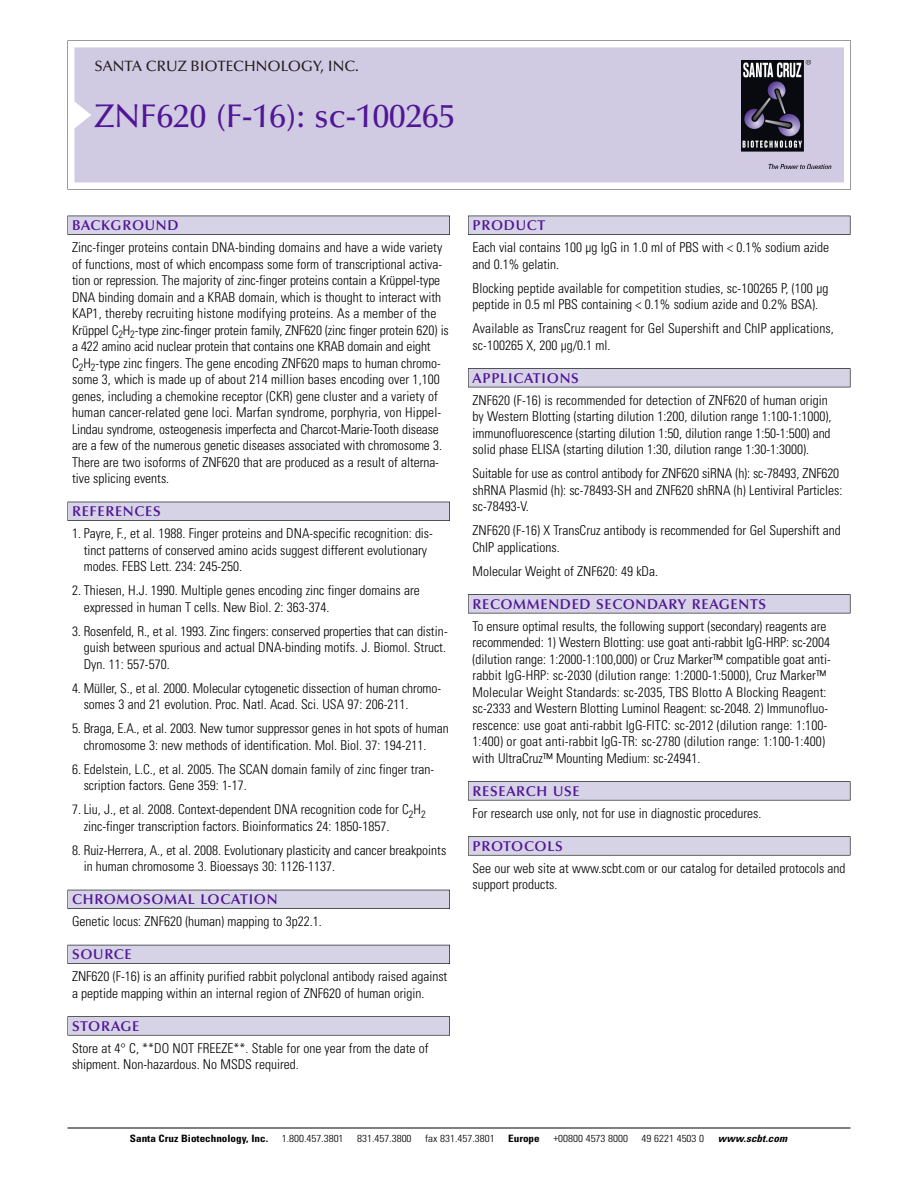
<style>
.page{position:relative;width:918px;height:1188px;background:#fff}
.page>*{position:absolute;margin:0;border:0;box-sizing:border-box;transform-origin:0 0}
.t1{font:500 33px "Optima";color:#511695}
.t2{font:500 15px "Optima";color:#231f20}
.t3{font:600 14.25px "Optima";letter-spacing:.05em;color:#511695}
.t4{font:300 condensed 13.5px/16.5px "Univers";color:#000}
.t5{font:300 condensed 10.2px "Univers";color:#000;scale:1.1 1}
.t6{font:700 condensed 10.2px "Univers";color:#000;scale:1.1 1}
.t7{font:italic 700 condensed 10.2px "Univers";letter-spacing:.005em;color:#000;scale:1.1 1}
</style>
<div class="page">
<svg style="left:68px;top:40px;width:783px;height:149px"></svg>
<div style="left:74px;top:47px;width:770px;height:135px;background:#d1cae3"></div>
<img style="left:741px;top:60px;width:90px;height:108px">
<div style="left:68px;top:216px;width:382px;height:19px;background:#525155"></div>
<div style="left:68px;top:216px;width:381px;height:18px;background:#d7d3e7"></div>
<div style="left:68px;top:502px;width:382px;height:19px;background:#515055"></div>
<div style="left:68px;top:502px;width:381px;height:18px;background:#d7d3e7"></div>
<div style="left:68px;top:890px;width:382px;height:19px;background:#525158"></div>
<div style="left:68px;top:890px;width:381px;height:18px;background:#d7d3e7"></div>
<div style="left:68px;top:945px;width:382px;height:19px;background:#54535a"></div>
<div style="left:68px;top:945px;width:381px;height:18px;background:#d7d3e7"></div>
<svg style="left:68px;top:1016px;width:382px;height:20px"></svg>
<div style="left:68px;top:1017px;width:381px;height:18px;background:#d7d3e7"></div>
<div style="left:468px;top:216px;width:382px;height:19px;background:#525155"></div>
<div style="left:468px;top:216px;width:382px;height:18px;background:#d7d3e7"></div>
<div style="left:468px;top:368px;width:382px;height:19px;background:#525155"></div>
<div style="left:468px;top:369px;width:382px;height:18px;background:#d7d3e7"></div>
<div style="left:468px;top:594px;width:382px;height:19px;background:#545357"></div>
<div style="left:468px;top:595px;width:382px;height:18px;background:#d7d3e7"></div>
<div style="left:468px;top:781px;width:382px;height:19px;background:#575759"></div>
<div style="left:468px;top:782px;width:382px;height:18px;background:#d7d3e7"></div>
<svg style="left:468px;top:836px;width:382px;height:20px"></svg>
<div style="left:468px;top:837px;width:382px;height:18px;background:#d7d3e7"></div>
<hr style="left:68px;top:1128px;width:782px;height:1px;background:#000">
<p class="t2" style="left:94px;top:61px;width:266px">SANTA CRUZ BIOTECHNOLOGY, INC.</p>
<h1 class="t1" style="left:94px;top:103px;width:362px">ZNF620 (F-16): sc-100265</h1>
<p class="t3" style="left:72px;top:219px;width:108px">BACKGROUND</p>
<p class="t4" style="left:72px;top:240px;width:378px">Zinc-finger proteins contain DNA-binding domains and have a wide variety of functions, most of which encompass some form of transcriptional activa&shy;tion or repression. The majority of zinc-finger proteins contain a Krüppel-type DNA binding domain and a KRAB domain, which is thought to interact with KAP1, thereby recruiting histone modifying proteins. As a member of the Krüppel C<sub>2</sub>H<sub>2</sub>-type zinc-finger protein family, ZNF620 (zinc finger protein 620) is a 422 amino acid nuclear protein that contains one KRAB domain and eight C<sub>2</sub>H<sub>2</sub>-type zinc fingers. The gene encoding ZNF620 maps to human chromo&shy;some 3, which is made up of about 214 million bases encoding over 1,100 genes, including a chemokine receptor (CKR) gene cluster and a variety of human cancer-related gene loci. Marfan syndrome, porphyria, von Hippel-Lindau syndrome, osteogenesis imperfecta and Charcot-Marie-Tooth disease are a few of the numerous genetic diseases associated with chromosome 3.<br>There are two isoforms of ZNF620 that are produced as a result of alterna&shy;tive splicing events.</p>
<p class="t3" style="left:72px;top:506px;width:90px">REFERENCES</p>
<p class="t4" style="left:84px;top:526px;width:351px;text-indent:-12px">1. Payre, F., et al. 1988. Finger proteins and DNA-specific recognition: dis&shy;tinct patterns of conserved amino acids suggest different evolutionary modes. FEBS Lett. 234: 245-250.</p>
<p class="t4" style="left:84px;top:583px;width:338px;text-indent:-12px">2. Thiesen, H.J. 1990. Multiple genes encoding zinc finger domains are expressed in human T cells. New Biol. 2: 363-374.</p>
<p class="t4" style="left:84px;top:624px;width:366px;text-indent:-12px">3. Rosenfeld, R., et al. 1993. Zinc fingers: conserved properties that can distin&shy;guish between spurious and actual DNA-binding motifs. J. Biomol. Struct.<br>Dyn. 11: 557-570.</p>
<p class="t4" style="left:84px;top:681px;width:359px;text-indent:-12px">4. Müller, S., et al. 2000. Molecular cytogenetic dissection of human chromo&shy;somes 3 and 21 evolution. Proc. Natl. Acad. Sci. USA 97: 206-211.</p>
<p class="t4" style="left:84px;top:721px;width:367px;text-indent:-12px">5. Braga, E.A., et al. 2003. New tumor suppressor genes in hot spots of human chromosome 3: new methods of identification. Mol. Biol. 37: 194-211.</p>
<p class="t4" style="left:84px;top:762px;width:352px;text-indent:-12px">6. Edelstein, L.C., et al. 2005. The SCAN domain family of zinc finger tran&shy;scription factors. Gene 359: 1-17.</p>
<p class="t4" style="left:84px;top:802px;width:343px;text-indent:-12px">7. Liu, J., et al. 2008. Context-dependent DNA recognition code for C<sub>2</sub>H<sub>2 </sub>zinc-finger transcription factors. Bioinformatics 24: 1850-1857.</p>
<p class="t4" style="left:84px;top:843px;width:364px;text-indent:-12px">8. Ruiz-Herrera, A., et al. 2008. Evolutionary plasticity and cancer breakpoints in human chromosome 3. Bioessays 30: 1126-1137.</p>
<p class="t3" style="left:72px;top:894px;width:207px">CHROMOSOMAL LOCATION</p>
<p class="t4" style="left:72px;top:914px;width:251px">Genetic locus: ZNF620 (human) mapping to 3p22.1.</p>
<p class="t3" style="left:72px;top:949px;width:61px">SOURCE</p>
<p class="t4" style="left:72px;top:969px;width:377px">ZNF620 (F-16) is an affinity purified rabbit polyclonal antibody raised against a peptide mapping within an internal region of ZNF620 of human origin.</p>
<p class="t3" style="left:72px;top:1020px;width:69px">STORAGE</p>
<p class="t4" style="left:72px;top:1041px;width:358px">Store at 4° C, **DO NOT FREEZE**. Stable for one year from the date of shipment. Non-hazardous. No MSDS required.</p>
<p class="t3" style="left:473px;top:219px;width:74px">PRODUCT</p>
<p class="t4" style="left:473px;top:240px;width:358px">Each vial contains 100 µg IgG in 1.0 ml of PBS with &lt; 0.1% sodium azide and 0.1% gelatin.</p>
<p class="t4" style="left:473px;top:281px;width:357px">Blocking peptide available for competition studies, sc-100265 P, (100 µg peptide in 0.5 ml PBS containing &lt; 0.1% sodium azide and 0.2% BSA).</p>
<p class="t4" style="left:473px;top:321px;width:363px">Available as TransCruz reagent for Gel Supershift and ChIP applications, sc-100265 X, 200 µg/0.1 ml.</p>
<p class="t3" style="left:473px;top:372px;width:108px">APPLICATIONS</p>
<p class="t4" style="left:473px;top:393px;width:360px">ZNF620 (F-16) is recommended for detection of ZNF620 of human origin by Western Blotting (starting dilution 1:200, dilution range 1:100-1:1000), immunofluorescence (starting dilution 1:50, dilution range 1:50-1:500) and solid phase ELISA (starting dilution 1:30, dilution range 1:30-1:3000).</p>
<p class="t4" style="left:473px;top:466px;width:371px">Suitable for use as control antibody for ZNF620 siRNA (h): sc-78493, ZNF620 shRNA Plasmid (h): sc-78493-SH and ZNF620 shRNA (h) Lentiviral Particles: sc-78493-V.</p>
<p class="t4" style="left:473px;top:523px;width:370px">ZNF620 (F-16) X TransCruz antibody is recommended for Gel Supershift and<br>ChIP applications.</p>
<p class="t4" style="left:473px;top:564px;width:187px">Molecular Weight of ZNF620: 49 kDa.</p>
<p class="t3" style="left:473px;top:598px;width:295px">RECOMMENDED SECONDARY REAGENTS</p>
<p class="t4" style="left:473px;top:619px;width:360px">To ensure optimal results, the following support (secondary) reagents are recommended: 1) Western Blotting: use goat anti-rabbit IgG-HRP: sc-2004 (dilution range: 1:2000-1:100,000) or Cruz Marker™ compatible goat anti&shy;rabbit IgG-HRP: sc-2030 (dilution range: 1:2000-1:5000), Cruz Marker™ Molecular Weight Standards: sc-2035, TBS Blotto A Blocking Reagent: sc-2333 and Western Blotting Luminol Reagent: sc-2048. 2) Immunofluo&shy;rescence: use goat anti-rabbit IgG-FITC: sc-2012 (dilution range: 1:100- 1:400) or goat anti-rabbit IgG-TR: sc-2780 (dilution range: 1:100-1:400) with UltraCruz™ Mounting Medium: sc-24941.</p>
<p class="t3" style="left:473px;top:785px;width:109px">RESEARCH USE</p>
<p class="t4" style="left:473px;top:806px;width:290px">For research use only, not for use in diagnostic procedures.</p>
<p class="t3" style="left:473px;top:840px;width:92px">PROTOCOLS</p>
<p class="t4" style="left:473px;top:861px;width:375px">See our web site at www.scbt.com or our catalog for detailed protocols and support products.</p>
<p class="t6" style="left:130px;top:1135px;width:127px">Santa Cruz Biotechnology, Inc.</p>
<p class="t5" style="left:282px;top:1135px;width:58px">1.800.457.3801</p>
<p class="t5" style="left:357px;top:1135px;width:51px">831.457.3800</p>
<p class="t5" style="left:425px;top:1135px;width:65px">fax 831.457.3801</p>
<p class="t6" style="left:508px;top:1135px;width:30px">Europe</p>
<p class="t5" style="left:553px;top:1135px;width:69px">+00800 4573 8000</p>
<p class="t5" style="left:642px;top:1135px;width:58px">49 6221 4503 0</p>
<p class="t7" style="left:718px;top:1135px;width:64px">www.scbt.com</p>
</div>
